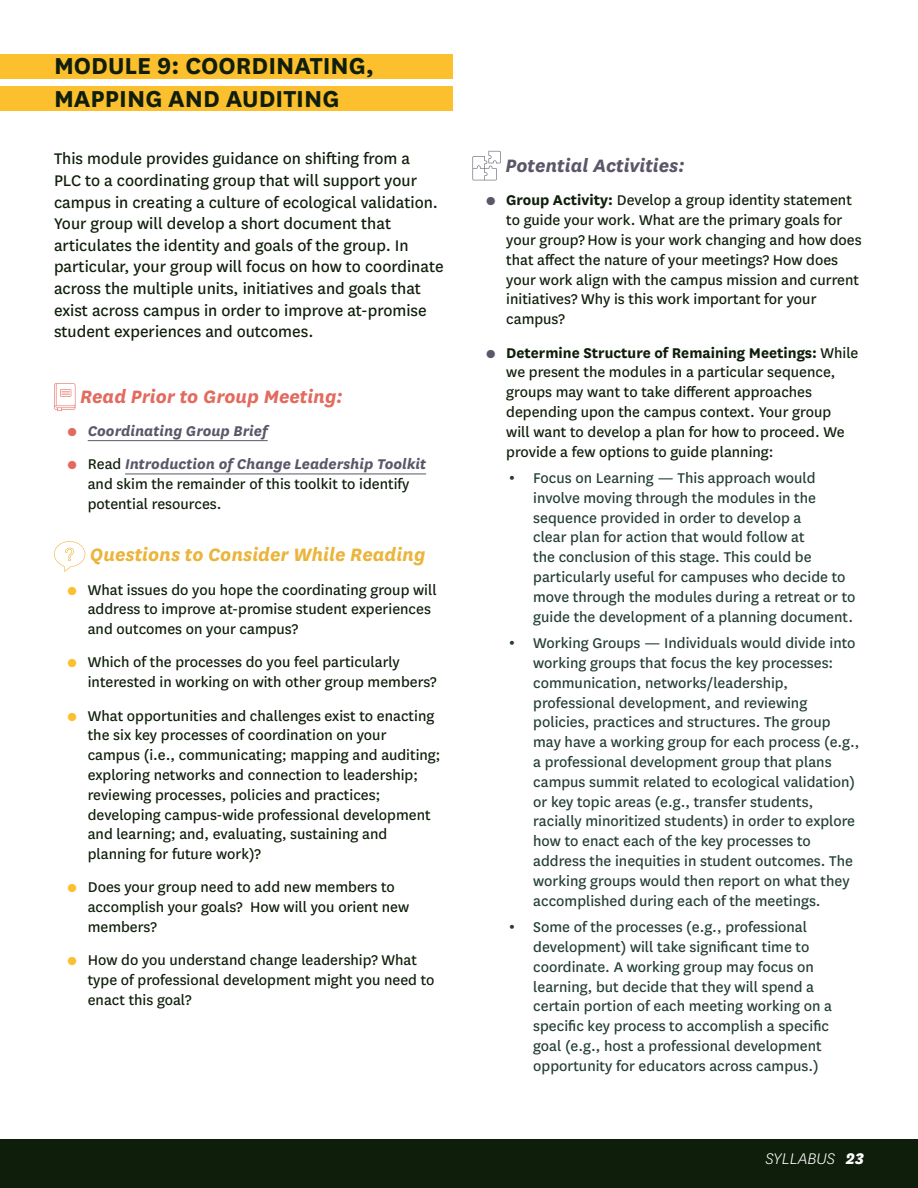
<style>
.page{position:relative;width:918px;height:1188px;background:#fff}
.page>*{position:absolute;margin:0;border:0;box-sizing:border-box;transform-origin:0 0}
.t1{font:700 27px/32.2px "National";color:#0f1e0a}
.t2{font:italic 700 21px "National";color:#ebb43b}
.t3{font:italic 700 21px "National";color:#e36a5e}
.t4{font:italic 700 21px "National";color:#5c5669}
.t5{font:18px/21.6px "National";color:#0f1e0a}
.t6{font:italic 300 18px "National";color:#fff}
.t7{font:16.5px/19.8px "National";color:#0f1e0a}
.t8{font:16.5px/19.8px "National";color:#243e35}
.t9{font:italic 700 16.5px "National";color:#5c5669}
.s1{font-weight:400;font-style:normal;font-size:13.5px;color:#e36a5e}
.s2{font-size:13.5px;color:#e36a5e}
.s3{font-weight:700;font-style:italic;color:#5c5669}
.s4{font-weight:800;font-style:italic;font-size:13.5px;color:#fcbf2d}
.s5{font-size:13.5px;color:#5c5669}
.s6{font-weight:700}
.s7{font-weight:800}
</style>
<div class="page">
<div style="left:0;top:1139px;width:918px;height:49px;background:#0f1e0a"></div>
<hr style="left:88px;top:440px;width:180px;height:1px;background:#5c5669">
<hr style="left:125px;top:474px;width:301px;height:1px;background:#5c5669">
<svg style="left:54px;top:383px;width:21px;height:28px"></svg>
<svg style="left:54px;top:541px;width:31px;height:31px"></svg>
<svg style="left:473px;top:151px;width:28px;height:29px"></svg>
<div style="left:0;top:54px;width:453px;height:25px;background:#fcbf2d"></div>
<div style="left:0;top:86px;width:453px;height:25px;background:#fcbf2d"></div>
<h1 class="t1" style="left:54px;top:48px;width:321px">MODULE 9: COORDINATING,<br>MAPPING AND AUDITING</h1>
<p class="t5" style="left:54px;top:147px;width:391px">This module provides guidance on shifting from a<br>PLC to a coordinating group that will support your campus in creating a culture of ecological validation.<br>Your group will develop a short document that articulates the identity and goals of the group. In particular, your group will focus on how to coordinate across the multiple units, initiatives and goals that exist across campus in order to improve at-promise student experiences and outcomes.</p>
<p class="t3" style="left:80px;top:382px;width:264px">Read Prior to Group Meeting:</p>
<p class="t9" style="left:68px;top:420px;width:202px"><span class="s1">●</span> Coordinating Group Brief</p>
<p class="t7" style="left:88px;top:454px;width:340px;text-indent:-20px"><span class="s2">●</span> Read <span class="s3">Introduction of Change Leadership Toolkit </span>and skim the remainder of this toolkit to identify potential resources.</p>
<p class="t2" style="left:90px;top:540px;width:337px">Questions to Consider While Reading</p>
<p class="t7" style="left:88px;top:579px;width:350px;text-indent:-20px"><span class="s4">●</span> What issues do you hope the coordinating group will address to improve at-promise student experiences and outcomes on your campus?</p>
<p class="t7" style="left:88px;top:652px;width:351px;text-indent:-20px"><span class="s4">●</span> Which of the processes do you feel particularly interested in working on with other group members?</p>
<p class="t7" style="left:88px;top:705px;width:354px;text-indent:-20px"><span class="s4">●</span> What opportunities and challenges exist to enacting the six key processes of coordination on your campus (i.e., communicating; mapping and auditing; exploring networks and connection to leadership; reviewing processes, policies and practices; developing campus-wide professional development and learning; and, evaluating, sustaining and planning for future work)?</p>
<p class="t7" style="left:88px;top:877px;width:323px;text-indent:-20px"><span class="s4">●</span> Does your group need to add new members to accomplish your goals? How will you orient new members?</p>
<p class="t7" style="left:88px;top:950px;width:348px;text-indent:-20px"><span class="s4">●</span> How do you understand change leadership? What type of professional development might you need to enact this goal?</p>
<p class="t4" style="left:505px;top:151px;width:181px">Potential Activities:</p>
<p class="t7" style="left:506px;top:190px;width:357px;text-indent:-20px"><span class="s5">●</span> <span class="s6">Group Activity:</span> Develop a group identity statement to guide your work. What are the primary goals for your group? How is your work changing and how does that affect the nature of your meetings? How does your work align with the campus mission and current initiatives? Why is this work important for your campus?</p>
<p class="t7" style="left:506px;top:342px;width:354px;text-indent:-20px"><span class="s5">●</span> <span class="s6">Determine Structure of Remaining Meetings:</span> While we present the modules in a particular sequence, groups may want to take different approaches depending upon the campus context. Your group will want to develop a plan for how to proceed. We provide a few options to guide planning:</p>
<p class="t8" style="left:533px;top:467px;width:324px">Focus on Learning — This approach would involve moving through the modules in the sequence provided in order to develop a<br>clear plan for action that would follow at<br>the conclusion of this stage. This could be particularly useful for campuses who decide to move through the modules during a retreat or to guide the development of a planning document.</p>
<p class="t8" style="left:533px;top:632px;width:328px">Working Groups — Individuals would divide into working groups that focus the key processes: communication, networks/leadership, professional development, and reviewing policies, practices and structures. The group may have a working group for each process (e.g., a professional development group that plans campus summit related to ecological validation) or key topic areas (e.g., transfer students, racially minoritized students) in order to explore how to enact each of the key processes to address the inequities in student outcomes. The working groups would then report on what they accomplished during each of the meetings.</p>
<p class="t8" style="left:533px;top:916px;width:300px">Some of the processes (e.g., professional development) will take significant time to coordinate. A working group may focus on learning, but decide that they will spend a certain portion of each meeting working on a specific key process to accomplish a specific goal (e.g., host a professional development opportunity for educators across campus.)</p>
<p class="t6" style="left:765px;top:1147px;width:100px">SYLLABUS <span class="s7">23</span></p>
</div>
